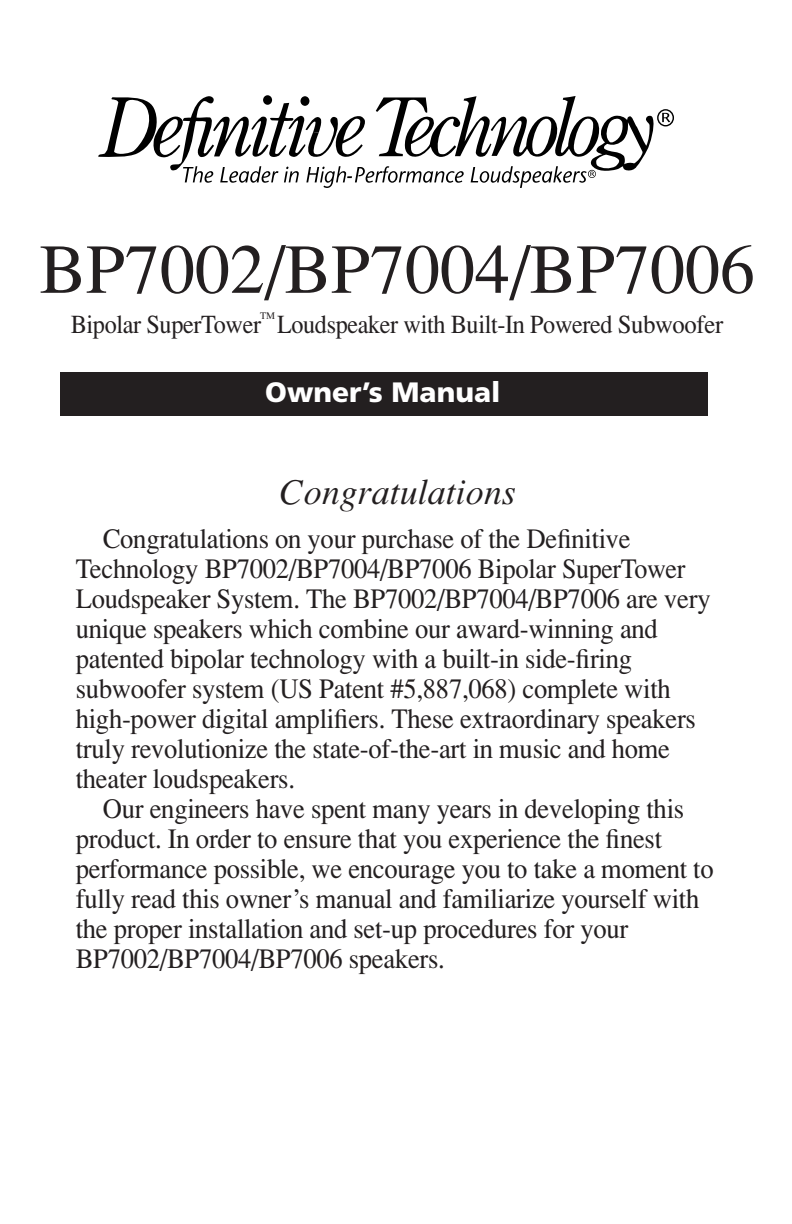
<style>
.page{position:relative;width:792px;height:1224px;background:#fff}
.page>*{position:absolute;margin:0;border:0;box-sizing:border-box;transform-origin:0 0}
.t1{font:70px "Times";color:#231f20}
.t2{font:italic 36px "Times";color:#231f20}
.t3{font:28px/30px "Times";letter-spacing:-.01em;color:#231f20;scale:.95 1}
.t4{font:900 28px "Frutiger";color:#fff}
.t5{font:26px "Times";letter-spacing:-.015em;color:#231f20;scale:.93 1}
.t6{font:10px "Times";color:#231f20}
</style>
<div class="page">
<div style="left:60px;top:372px;width:648px;height:43px;background:#231f20"></div>
<svg style="left:98px;top:95px;width:576px;height:93px"></svg>
<h1 class="t1" style="left:39px;top:228px;width:717px">BP7002/BP7004/BP7006</h1>
<p class="t5" style="left:71px;top:309px;width:703px">Bipolar SuperTower Loudspeaker with Built-In Powered Subwoofer</p>
<p class="t6" style="left:260px;top:310px;width:16px">TM</p>
<p class="t4" style="left:265px;top:381px;width:237px">Owner’s Manual</p>
<p class="t2" style="left:280px;top:471px;width:238px">Congratulations</p>
<p class="t3" style="left:76px;top:524px;width:670px;text-indent:27px">Congratulations on your purchase of the Definitive Technology BP7002/BP7004/BP7006 Bipolar SuperTower Loudspeaker System. The BP7002/BP7004/BP7006 are very unique speakers which combine our award-winning and patented bipolar technology with a built-in side-firing subwoofer system (US Patent #5,887,068) complete with high-power digital amplifiers. These extraordinary speakers truly revolutionize the state-of-the-art in music and home theater loudspeakers.</p>
<p class="t3" style="left:76px;top:794px;width:673px;text-indent:27px">Our engineers have spent many years in developing this product. In order to ensure that you experience the finest performance possible, we encourage you to take a moment to fully read this owner’s manual and familiarize yourself with the proper installation and set-up procedures for your BP7002/BP7004/BP7006 speakers.</p>
</div>
